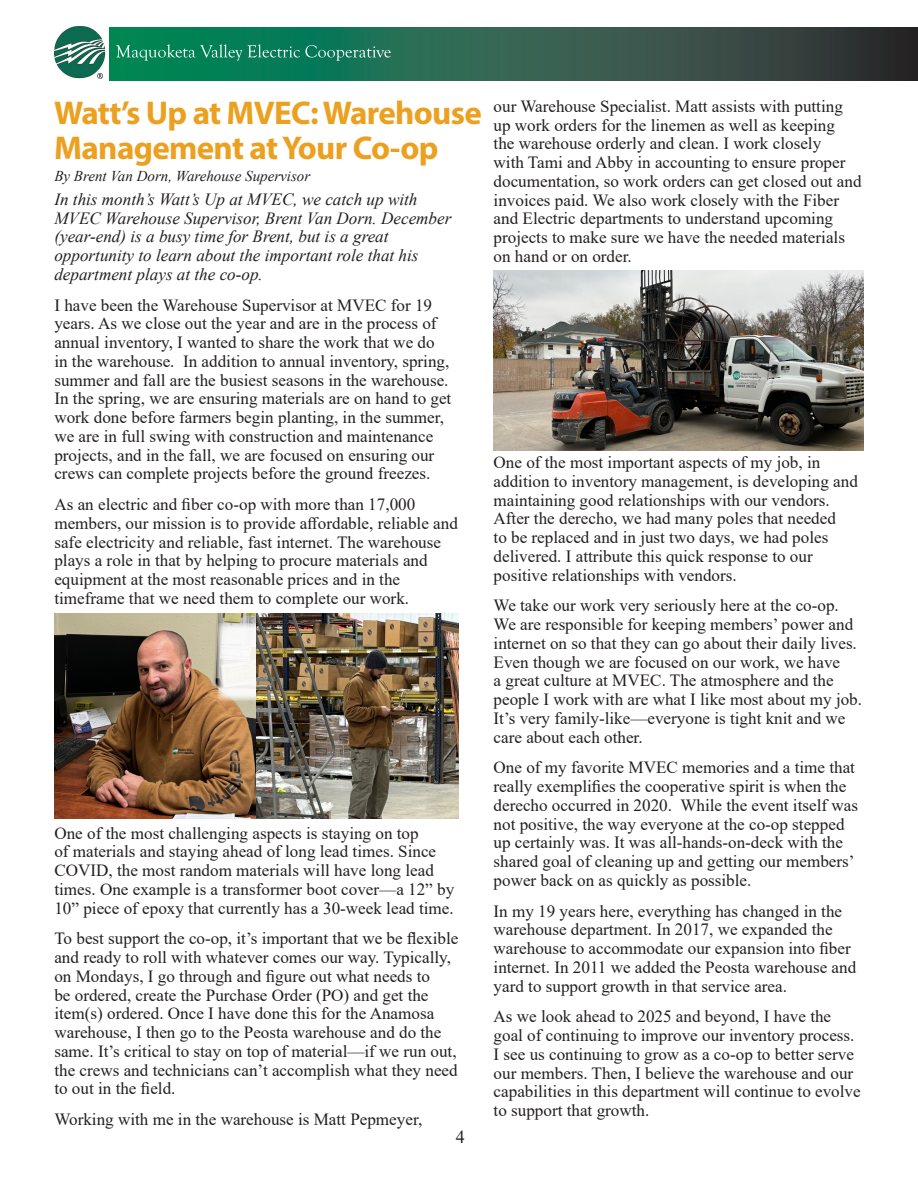
<style>
.page{position:relative;width:918px;height:1188px;background:#fff}
.page>*{position:absolute;margin:0;border:0;box-sizing:border-box;transform-origin:0 0}
.t1{font:700 33px/34.5px "Myriad Pro";letter-spacing:-.02em;color:#eca020}
.t2{font:18px "Times New Roman";color:#231f20}
.No_Spacing{font:17.1px/18.8px "Times New Roman";color:#231f20}
.No_Spacing-2{font:italic 17.1px/18.8px "Times New Roman";color:#231f20}
.t3{font:italic 15px "Times New Roman";color:#231f20}
</style>
<div class="page">
<svg style="left:110px;top:27px;width:808px;height:54px;background:#285d4b"></svg>
<svg style="left:116px;top:44px;width:275px;height:17px;background:#298e6d"></svg>
<img style="left:54px;top:27px;width:52px;height:52px">
<img style="left:54px;top:614px;width:203px;height:205px">
<img style="left:494px;top:270px;width:370px;height:180px">
<div style="left:218px;top:622px;width:64px;height:80px;background:#fff;opacity:.75"></div>
<img style="left:257px;top:614px;width:202px;height:205px">
<p class="t1" style="left:54px;top:95px;width:429px">Watt’s Up at MVEC: Warehouse<br>Management at Your Co-op</p>
<p class="No_Spacing-2" style="left:54px;top:189px;width:399px">In this month’s Watt’s Up at MVEC, we catch up with MVEC Warehouse Supervisor, Brent Van Dorn. December (year-end) is a busy time for Brent, but is a great opportunity to learn about the important role that his department plays at the co-op.</p>
<p class="No_Spacing" style="left:54px;top:295px;width:399px">I have been the Warehouse Supervisor at MVEC for 19 years. As we close out the year and are in the process of annual inventory, I wanted to share the work that we do in the warehouse. In addition to annual inventory, spring, summer and fall are the busiest seasons in the warehouse.<br>In the spring, we are ensuring materials are on hand to get work done before farmers begin planting, in the summer, we are in full swing with construction and maintenance projects, and in the fall, we are focused on ensuring our crews can complete projects before the ground freezes.</p>
<p class="No_Spacing" style="left:54px;top:494px;width:405px">As an electric and fiber co-op with more than 17,000 members, our mission is to provide affordable, reliable and safe electricity and reliable, fast internet. The warehouse plays a role in that by helping to procure materials and equipment at the most reasonable prices and in the timeframe that we need them to complete our work.</p>
<p class="t3" style="left:54px;top:166px;width:257px">By Brent Van Dorn, Warehouse Supervisor</p>
<p class="No_Spacing" style="left:54px;top:823px;width:401px">One of the most challenging aspects is staying on top<br>of materials and staying ahead of long lead times. Since COVID, the most random materials will have long lead times. One example is a transformer boot cover—a 12” by 10” piece of epoxy that currently has a 30-week lead time.</p>
<p class="No_Spacing" style="left:54px;top:929px;width:405px">To best support the co-op, it’s important that we be flexible and ready to roll with whatever comes our way. Typically, on Mondays, I go through and figure out what needs to<br>be ordered, create the Purchase Order (PO) and get the item(s) ordered. Once I have done this for the Anamosa warehouse, I then go to the Peosta warehouse and do the same. It’s critical to stay on top of material—if we run out, the crews and technicians can’t accomplish what they need to out in the field.</p>
<p class="No_Spacing" style="left:54px;top:1109px;width:369px">Working with me in the warehouse is Matt Pepmeyer,</p>
<p class="t2" style="left:456px;top:1124px;width:10px">4</p>
<p class="No_Spacing" style="left:494px;top:96px;width:370px">our Warehouse Specialist. Matt assists with putting up work orders for the linemen as well as keeping<br>the warehouse orderly and clean. I work closely<br>with Tami and Abby in accounting to ensure proper documentation, so work orders can get closed out and invoices paid. We also work closely with the Fiber and Electric departments to understand upcoming projects to make sure we have the needed materials on hand or on order.</p>
<p class="No_Spacing" style="left:494px;top:452px;width:366px">One of the most important aspects of my job, in addition to inventory management, is developing and maintaining good relationships with our vendors.<br>After the derecho, we had many poles that needed<br>to be replaced and in just two days, we had poles delivered. I attribute this quick response to our positive relationships with vendors.</p>
<p class="No_Spacing" style="left:494px;top:596px;width:370px">We take our work very seriously here at the co-op.<br>We are responsible for keeping members’ power and internet on so that they can go about their daily lives.<br>Even though we are focused on our work, we have<br>a great culture at MVEC. The atmosphere and the people I work with are what I like most about my job.<br>It’s very family-like—everyone is tight knit and we care about each other.</p>
<p class="No_Spacing" style="left:494px;top:758px;width:366px">One of my favorite MVEC memories and a time that really exemplifies the cooperative spirit is when the derecho occurred in 2020. While the event itself was not positive, the way everyone at the co-op stepped up certainly was. It was all-hands-on-deck with the shared goal of cleaning up and getting our members’ power back on as quickly as possible.</p>
<p class="No_Spacing" style="left:494px;top:901px;width:364px">In my 19 years here, everything has changed in the warehouse department. In 2017, we expanded the warehouse to accommodate our expansion into fiber internet. In 2011 we added the Peosta warehouse and yard to support growth in that service area.</p>
<p class="No_Spacing" style="left:494px;top:1007px;width:369px">As we look ahead to 2025 and beyond, I have the goal of continuing to improve our inventory process.<br>I see us continuing to grow as a co-op to better serve our members. Then, I believe the warehouse and our capabilities in this department will continue to evolve to support that growth.</p>
</div>
